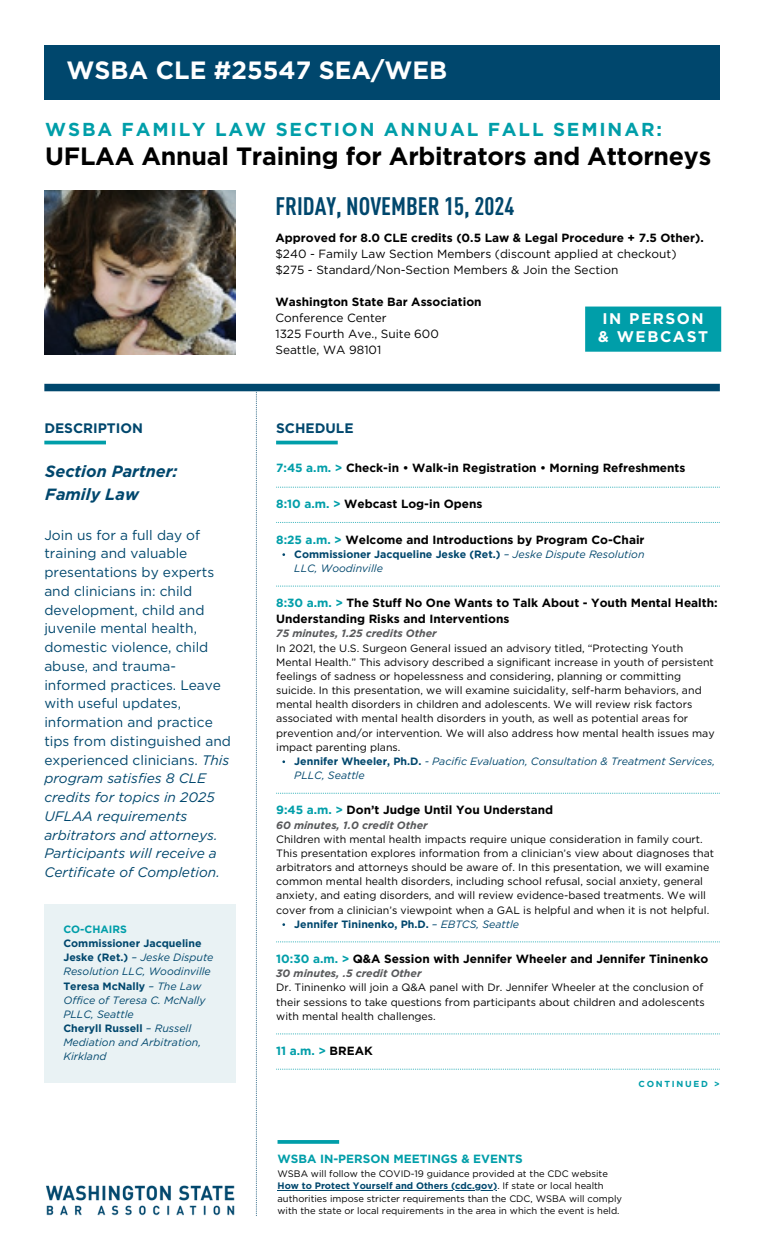
<style>
.page{position:relative;width:765px;height:1260px;background:#fff}
.page>*{position:absolute;margin:0;border:0;box-sizing:border-box;transform-origin:0 0}
.t1{font:700 25px "Gotham";letter-spacing:-.01em;color:#000}
.t2{font:700 condensed 25px "DINOT";color:#00476d}
.t3{font:700 25px "Gotham";color:#fff}
.t4{font:700 18.75px "Gotham";letter-spacing:.1em;color:#009ea9}
.t5{font:italic 700 16.25px/22.5px "Gotham";color:#00476d}
.t6{font:700 15.38px/17.8px "Gotham";letter-spacing:.1em;color:#fff}
.t7{font:13.75px/18.8px "Gotham";color:#00476d}
.t8{font:700 13.75px "Gotham";color:#00476d}
.t9{font:700 11.88px/16px "Gotham";color:#000}
.t10{font:11.88px "Gotham";color:#000}
.t11{font:700 11.88px "Gotham";color:#009ea9}
.t12{font:10.62px/14.1px "Gotham";color:#000}
.t13{font:italic 10.62px/14.1px "Gotham";color:#00476d}
.t14{font:italic 700 10.62px "Gotham";color:#58595b}
.t15{font:700 10.62px "Gotham";color:#00476d}
.t16{font:700 10.62px "Gotham";color:#009ea9}
.t17{font:9.38px/12.5px "Gotham";color:#000}
.t18{font:700 8.75px "Gotham";letter-spacing:.2em;color:#009ea9}
.s1{font-style:italic}
.s2{font-weight:700;font-style:normal}
.s3{color:#009ea9}
.s4{font-weight:400;font-style:italic}
.s5{color:#000}
.s6{font-weight:700;color:#00476d}
</style>
<div class="page">
<div style="left:44px;top:45px;width:676px;height:54px;background:#00476d"></div>
<hr style="left:44px;top:441px;width:62px;height:3px;background:#009ea9">
<img style="left:44px;top:191px;width:192px;height:163px">
<div style="left:44px;top:384px;width:676px;height:7px;background:#00476d"></div>
<hr style="left:276px;top:441px;width:62px;height:3px;background:#009ea9">
<img style="left:46px;top:1185px;width:189px;height:31px">
<svg style="left:256px;top:392px;width:1px;height:824px"></svg>
<div style="left:585px;top:307px;width:136px;height:45px;background:#009ea9"></div>
<svg style="left:276px;top:487px;width:444px;height:1px"></svg>
<svg style="left:276px;top:522px;width:444px;height:1px"></svg>
<svg style="left:276px;top:586px;width:444px;height:1px"></svg>
<svg style="left:276px;top:793px;width:444px;height:1px"></svg>
<svg style="left:276px;top:941px;width:444px;height:1px"></svg>
<svg style="left:276px;top:1033px;width:444px;height:1px"></svg>
<svg style="left:276px;top:1069px;width:444px;height:1px"></svg>
<hr style="left:278px;top:1190px;width:219px;height:1px;background:#00476d">
<svg style="left:278px;top:1140px;width:61px;height:4px"></svg>
<div style="left:44px;top:904px;width:192px;height:179px;background:#e9f2f4"></div>
<p class="t3" style="left:66px;top:59px;width:382px">WSBA CLE #25547 SEA/WEB</p>
<h2 class="t4" style="left:45px;top:121px;width:618px">WSBA FAMILY LAW SECTION ANNUAL FALL SEMINAR:</h2>
<h1 class="t1" style="left:45px;top:145px;width:667px">UFLAA Annual Training for Arbitrators and Attorneys</h1>
<p class="t2" style="left:275px;top:189px;width:241px">FRIDAY, NOVEMBER 15, 2024</p>
<p class="t9" style="left:275px;top:231px;width:430px">Approved for 8.0 CLE credits (0.5 Law &amp; Legal Procedure + 7.5 Other).</p>
<p class="t10" style="left:275px;top:249px;width:403px">$240 - Family Law Section Members (discount applied at checkout)</p>
<p class="t10" style="left:275px;top:265px;width:344px">$275 - Standard/Non-Section Members &amp; Join the Section</p>
<p class="t9" style="left:275px;top:294px;width:208px">Washington State Bar Association</p>
<p class="t10" style="left:275px;top:312px;width:113px">Conference Center</p>
<p class="t10" style="left:275px;top:328px;width:165px">1325 Fourth Ave., Suite 600</p>
<p class="t10" style="left:275px;top:344px;width:107px">Seattle, WA 98101</p>
<p class="t6" style="left:598px;top:310px;width:111px">IN PERSON &amp; WEBCAST</p>
<p class="t8" style="left:44px;top:422px;width:100px">DESCRIPTION</p>
<p class="t8" style="left:276px;top:422px;width:79px">SCHEDULE</p>
<p class="t5" style="left:45px;top:461px;width:134px">Section Partner:<br>Family Law</p>
<p class="t7" style="left:44px;top:526px;width:188px">Join us for a full day of training and valuable presentations by experts and clinicians in: child development, child and juvenile mental health, domestic violence, child abuse, and trauma&shy;informed practices. Leave with useful updates, information and practice tips from distinguished and experienced clinicians. <span class="s1">This program satisfies 8 CLE credits for topics in 2025<br>UFLAA requirements arbitrators and attorneys.<br>Participants will receive a<br>Certificate of Completion.</span></p>
<p class="t16" style="left:63px;top:924px;width:65px">CO-CHAIRS</p>
<p class="t13" style="left:63px;top:937px;width:152px"><span class="s2">Commissioner Jacqueline<br>Jeske (Ret.)</span> – Jeske Dispute<br>Resolution LLC, Woodinville</p>
<p class="t13" style="left:63px;top:979px;width:144px"><span class="s2">Teresa McNally</span> – The Law<br>Office of Teresa C. McNally<br>PLLC, Seattle</p>
<p class="t13" style="left:63px;top:1022px;width:139px"><span class="s2">Cheryll Russell</span> – Russell<br>Mediation and Arbitration,<br>Kirkland</p>
<h1 class="t9" style="left:276px;top:461px;width:411px"><span class="s3">7:45 a.m. &gt;</span> Check-in • Walk-in Registration • Morning Refreshments</h1>
<p class="t9" style="left:276px;top:496px;width:208px"><span class="s3">8:10 a.m. &gt;</span> Webcast Log-in Opens</p>
<p class="t9" style="left:276px;top:532px;width:370px"><span class="s3">8:25 a.m. &gt;</span> Welcome and Introductions by Program Co-Chair</p>
<p class="t13" style="left:294px;top:547px;width:352px"><span class="s2">Commissioner Jacqueline Jeske (Ret.)</span> – Jeske Dispute Resolution<br>LLC, Woodinville</p>
<h4 class="t9" style="left:276px;top:596px;width:443px"><span class="s3">8:30 a.m. &gt;</span> The Stuff No One Wants to Talk About - Youth Mental Health:<br>Understanding Risks and Interventions</h4>
<h6 class="t14" style="left:276px;top:629px;width:162px">75 minutes, 1.25 credits Other</h6>
<h5 class="t12" style="left:276px;top:641px;width:440px">In 2021, the U.S. Surgeon General issued an advisory titled, “Protecting Youth Mental Health.” This advisory described a significant increase in youth of persistent feelings of sadness or hopelessness and considering, planning or committing suicide. In this presentation, we will examine suicidality, self-harm behaviors, and mental health disorders in children and adolescents. We will review risk factors associated with mental health disorders in youth, as well as potential areas for prevention and/or intervention. We will also address how mental health issues may impact parenting plans.</h5>
<p class="t13" style="left:294px;top:755px;width:422px"><span class="s2">Jennifer Wheeler, Ph.D.</span> - Pacific Evaluation, Consultation &amp; Treatment Services,<br>PLLC, Seattle</p>
<p class="t9" style="left:276px;top:803px;width:279px"><span class="s3">9:45 a.m. &gt;</span> Don’t Judge Until You Understand</p>
<p class="t14" style="left:276px;top:820px;width:153px">60 minutes, 1.0 credit Other</p>
<p class="t12" style="left:276px;top:832px;width:440px">Children with mental health impacts require unique consideration in family court.<br>This presentation explores information from a clinician’s view about diagnoses that arbitrators and attorneys should be aware of. In this presentation, we will examine common mental health disorders, including school refusal, social anxiety, general anxiety, and eating disorders, and will review evidence-based treatments. We will cover from a clinician’s viewpoint when a GAL is helpful and when it is not helpful.</p>
<h6 class="t15" style="left:294px;top:919px;width:226px">Jennifer Tininenko, Ph.D. <span class="s4">– EBTCS, Seattle</span></h6>
<p class="t9" style="left:276px;top:952px;width:434px"><span class="s3">10:30 a.m. &gt;</span> Q&amp;A Session with Jennifer Wheeler and Jennifer Tininenko</p>
<p class="t14" style="left:276px;top:969px;width:147px">30 minutes, .5 credit Other</p>
<p class="t12" style="left:276px;top:981px;width:430px">Dr. Tininenko will join a Q&amp;A panel with Dr. Jennifer Wheeler at the conclusion of their sessions to take questions from participants about children and adolescents with mental health challenges.</p>
<p class="t11" style="left:276px;top:1045px;width:98px">11 a.m. &gt; <span class="s5">BREAK</span></p>
<p class="t18" style="left:638px;top:1080px;width:83px">CONTINUED &gt;</p>
<p class="t11" style="left:278px;top:1153px;width:247px">WSBA IN-PERSON MEETINGS &amp; EVENTS</p>
<p class="t17" style="left:278px;top:1168px;width:332px">WSBA will follow the COVID-19 guidance provided at the CDC website</p>
<p class="t17" style="left:278px;top:1180px;width:346px"><span class="s6">How to Protect Yourself and Others (cdc.gov)</span>. If state or local health authorities impose stricter requirements than the CDC, WSBA will comply with the state or local requirements in the area in which the event is held.</p>
</div>
